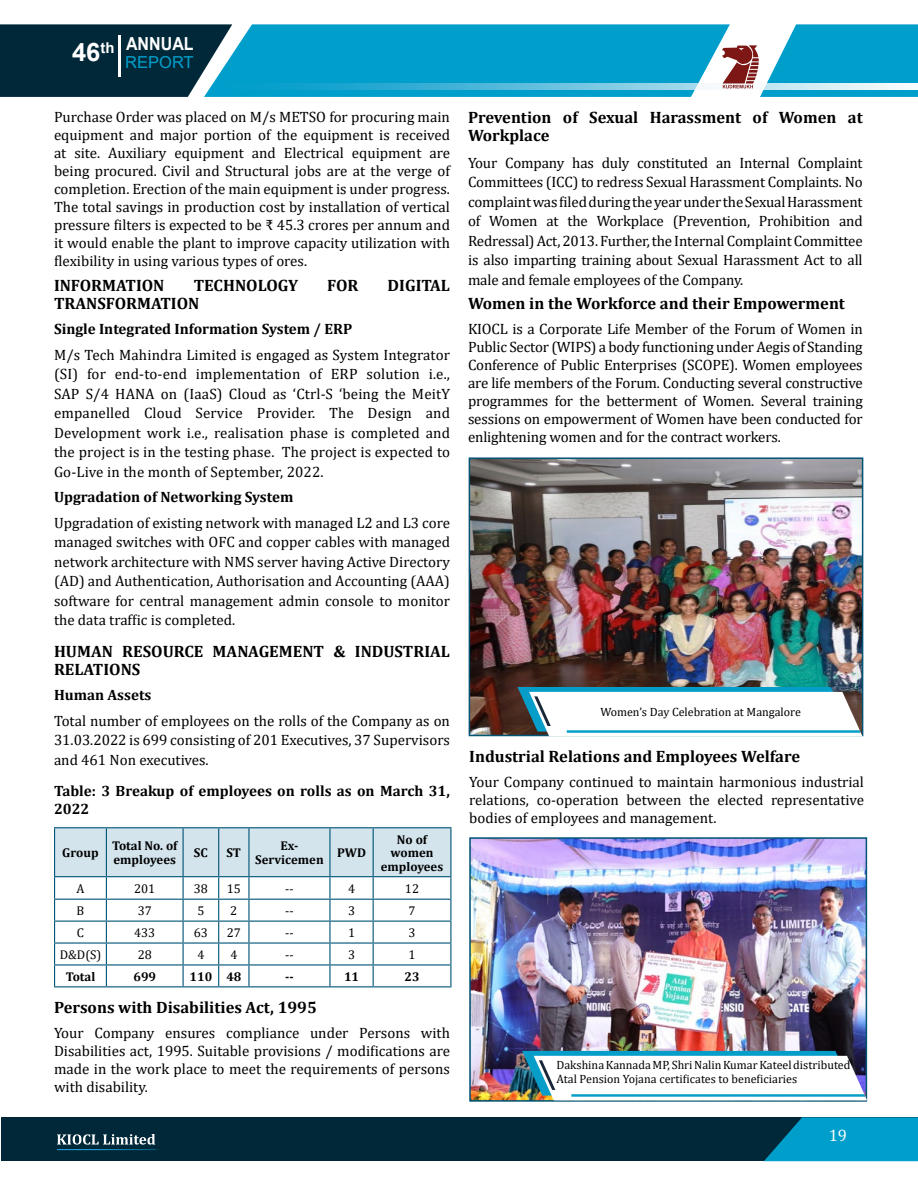
<style>
.page{position:relative;width:918px;height:1188px;background:#fff}
.page>*{position:absolute;margin:0;border:0;box-sizing:border-box;transform-origin:0 0}
.t1{font:700 18px "Arial";color:#fff;scale:.89 1}
.t2{font:700 16.5px/18px "Cambria";color:#000}
.t3{font:16.5px "Arial";color:#009fcb}
.t4{font:16.5px "Cambria";color:#fff}
.t5{font:15px/18px "Cambria";color:#000;text-align:justify}
.t6{font:700 15px/18px "Cambria";color:#000}
.t7{font:700 14.85px "Arial";color:#fff}
.t8{font:700 12.75px/13.5px "Cambria";color:#000;text-align:center}
.t9{font:12.75px "Cambria";color:#000}
.t10{font:12px/13.8px "Cambria";color:#000}
</style>
<div class="page">
<div style="left:0;top:24px;width:204px;height:73px;background:#002839"></div>
<svg style="left:204px;top:24px;width:714px;height:73px;background:#0aa0ca"></svg>
<hr style="left:118px;top:36px;width:2px;height:41px;background:#fff">
<div style="left:1px;top:1117px;width:917px;height:44px;background:#002839"></div>
<svg style="left:764px;top:1117px;width:154px;height:44px;background:#008fb7"></svg>
<svg style="left:57px;top:1134px;width:98px;height:11px"></svg>
<hr style="left:57px;top:1149px;width:108px;height:1px;background:#219cd7">
<svg style="left:211px;top:84px;width:707px;height:6px;background:#65c1de"></svg>
<svg style="left:690px;top:24px;width:108px;height:73px"></svg>
<hr style="left:54px;top:827px;width:52px;height:1px;background:#005476">
<hr style="left:106px;top:827px;width:77px;height:1px;background:#005476">
<hr style="left:183px;top:827px;width:36px;height:1px;background:#005476">
<hr style="left:219px;top:827px;width:30px;height:1px;background:#005476">
<hr style="left:249px;top:827px;width:81px;height:1px;background:#005476">
<hr style="left:330px;top:827px;width:43px;height:1px;background:#005476">
<hr style="left:373px;top:827px;width:78px;height:1px;background:#005476">
<svg style="left:54px;top:828px;width:397px;height:158px"></svg>
<hr style="left:54px;top:986px;width:52px;height:1px;background:#005476">
<hr style="left:106px;top:986px;width:77px;height:1px;background:#005476">
<hr style="left:183px;top:986px;width:36px;height:1px;background:#005476">
<hr style="left:219px;top:986px;width:30px;height:1px;background:#005476">
<hr style="left:249px;top:986px;width:81px;height:1px;background:#005476">
<hr style="left:330px;top:986px;width:43px;height:1px;background:#005476">
<hr style="left:373px;top:986px;width:78px;height:1px;background:#005476">
<img style="left:472px;top:460px;width:388px;height:273px">
<div style="left:469px;top:457px;width:394px;height:279px;border:2px solid #005476"></div>
<svg style="left:518px;top:687px;width:345px;height:50px"></svg>
<img style="left:472px;top:840px;width:392px;height:259px">
<div style="left:469px;top:837px;width:398px;height:265px;border:2px solid #005476"></div>
<svg style="left:522px;top:1051px;width:345px;height:49px"></svg>
<p class="t1" style="left:126px;top:31px;width:77px">ANNUAL</p>
<p class="t7" style="left:100px;top:37px;width:16px">th</p>
<p class="t3" style="left:72px;top:51px;width:123px"><sup>46</sup> REPORT</p>
<p class="t5" style="left:54px;top:108px;width:398px">Purchase Order was placed on M/s METSO for procuring main equipment and major portion of the equipment is received at site. Auxiliary equipment and Electrical equipment are being procured. Civil and Structural jobs are at the verge of completion. Erection of the main equipment is under progress.<br>The total savings in production cost by installation of vertical pressure filters is expected to be ₹ 45.3 crores per annum and it would enable the plant to improve capacity utilization with flexibility in using various types of ores.</p>
<p class="t2" style="left:54px;top:276px;width:112px">INFORMATION</p>
<p class="t2" style="left:194px;top:276px;width:106px">TECHNOLOGY</p>
<p class="t2" style="left:327px;top:276px;width:33px">FOR</p>
<p class="t2" style="left:388px;top:276px;width:64px">DIGITAL</p>
<p class="t2" style="left:54px;top:294px;width:147px">TRANSFORMATION</p>
<p class="t6" style="left:54px;top:319px;width:300px">Single Integrated Information System / ERP</p>
<p class="t5" style="left:54px;top:345px;width:398px;line-height:19.5px">M/s Tech Mahindra Limited is engaged as System Integrator (SI) for end-to-end implementation of ERP solution i.e., SAP S/4 HANA on (IaaS) Cloud as ‘Ctrl-S ‘being the MeitY empanelled Cloud Service Provider. The Design and Development work i.e., realisation phase is completed and the project is in the testing phase. The project is expected to Go-Live in the month of September, 2022.</p>
<p class="t6" style="left:54px;top:487px;width:241px">Upgradation of Networking System</p>
<p class="t5" style="left:54px;top:513px;width:398px;line-height:19.5px">Upgradation of existing network with managed L2 and L3 core managed switches with OFC and copper cables with managed network architecture with NMS server having Active Directory (AD) and Authentication, Authorisation and Accounting (AAA) software for central management admin console to monitor the data traffic is completed.</p>
<p class="t2" style="left:54px;top:642px;width:398px">HUMAN RESOURCE MANAGEMENT &amp; INDUSTRIAL<br>RELATIONS</p>
<p class="t6" style="left:54px;top:685px;width:99px">Human Assets</p>
<p class="t5" style="left:54px;top:711px;width:398px;line-height:19.5px">Total number of employees on the rolls of the Company as on 31.03.2022 is 699 consisting of 201 Executives, 37 Supervisors and 461 Non executives.</p>
<p class="t6" style="left:54px;top:782px;width:397px">Table: 3 Breakup of employees on rolls as on March 31,<br>2022</p>
<p class="t8" style="left:62px;top:846px;width:38px">Group</p>
<p class="t8" style="left:112px;top:839px;width:67px;text-align:left">Total No. of employees</p>
<p class="t8" style="left:194px;top:846px;width:15px">SC</p>
<p class="t8" style="left:227px;top:846px;width:16px">ST</p>
<p class="t8" style="left:255px;top:839px;width:70px">Ex-<br>Servicemen</p>
<p class="t8" style="left:337px;top:846px;width:31px">PWD</p>
<p class="t8" style="left:381px;top:832px;width:64px">No of women employees</p>
<p class="t9" style="left:76px;top:881px;width:9px">A</p>
<p class="t9" style="left:134px;top:881px;width:23px">201</p>
<p class="t9" style="left:194px;top:881px;width:16px">38</p>
<p class="t9" style="left:227px;top:881px;width:16px">15</p>
<p class="t9" style="left:285px;top:881px;width:10px">--</p>
<p class="t9" style="left:348px;top:881px;width:9px">4</p>
<p class="t9" style="left:405px;top:881px;width:16px">12</p>
<p class="t9" style="left:77px;top:903px;width:9px">B</p>
<p class="t9" style="left:138px;top:903px;width:16px">37</p>
<p class="t9" style="left:197px;top:903px;width:9px">5</p>
<p class="t9" style="left:230px;top:903px;width:9px">2</p>
<p class="t9" style="left:285px;top:903px;width:10px">--</p>
<p class="t9" style="left:348px;top:903px;width:9px">3</p>
<p class="t9" style="left:409px;top:903px;width:9px">7</p>
<p class="t9" style="left:77px;top:925px;width:9px">C</p>
<p class="t9" style="left:134px;top:925px;width:23px">433</p>
<p class="t9" style="left:194px;top:925px;width:16px">63</p>
<p class="t9" style="left:227px;top:925px;width:16px">27</p>
<p class="t9" style="left:285px;top:925px;width:10px">--</p>
<p class="t9" style="left:348px;top:925px;width:9px">1</p>
<p class="t9" style="left:409px;top:925px;width:9px">3</p>
<p class="t9" style="left:60px;top:947px;width:43px">D&amp;D(S)</p>
<p class="t9" style="left:138px;top:947px;width:16px">28</p>
<p class="t9" style="left:197px;top:947px;width:9px">4</p>
<p class="t9" style="left:230px;top:947px;width:9px">4</p>
<p class="t9" style="left:285px;top:947px;width:10px">--</p>
<p class="t9" style="left:348px;top:947px;width:9px">3</p>
<p class="t9" style="left:409px;top:947px;width:9px">1</p>
<p class="t8" style="left:66px;top:969px;width:31px">Total</p>
<p class="t8" style="left:133px;top:969px;width:24px">699</p>
<p class="t8" style="left:190px;top:969px;width:53px">110 48</p>
<p class="t8" style="left:285px;top:969px;width:10px">--</p>
<p class="t8" style="left:344px;top:969px;width:17px">11</p>
<p class="t8" style="left:405px;top:969px;width:17px">23</p>
<p class="t2" style="left:54px;top:998px;width:264px">Persons with Disabilities Act, 1995</p>
<p class="t5" style="left:54px;top:1024px;width:398px">Your Company ensures compliance under Persons with Disabilities act, 1995. Suitable provisions / modifications are made in the work place to meet the requirements of persons with disability.</p>
<p class="t2" style="left:468px;top:108px;width:396px">Prevention of Sexual Harassment of Women at<br>Workplace</p>
<p class="t5" style="left:468px;top:153px;width:396px;line-height:19.5px">Your Company has duly constituted an Internal Complaint Committees (ICC) to redress Sexual Harassment Complaints. No complaint was filed during the year under the Sexual Harassment of Women at the Workplace (Prevention, Prohibition and Redressal) Act, 2013. Further, the Internal Complaint Committee is also imparting training about Sexual Harassment Act to all male and female employees of the Company.</p>
<p class="t2" style="left:468px;top:294px;width:379px">Women in the Workforce and their Empowerment</p>
<p class="t5" style="left:468px;top:320px;width:396px">KIOCL is a Corporate Life Member of the Forum of Women in Public Sector (WIPS) a body functioning under Aegis of Standing Conference of Public Enterprises (SCOPE). Women employees are life members of the Forum. Conducting several constructive programmes for the betterment of Women. Several training sessions on empowerment of Women have been conducted for enlightening women and for the contract workers.</p>
<p class="t10" style="left:600px;top:705px;width:202px">Women’s Day Celebration at Mangalore</p>
<p class="t2" style="left:469px;top:747px;width:332px">Industrial Relations and Employees Welfare</p>
<p class="t5" style="left:469px;top:773px;width:396px">Your Company continued to maintain harmonious industrial relations, co-operation between the elected representative bodies of employees and management.</p>
<p class="t10" style="left:557px;top:1058px;width:295px">Dakshina Kannada MP, Shri Nalin Kumar Kateel distributed<br>Atal Pension Yojana certificates to beneficiaries</p>
<p class="t4" style="left:829px;top:1126px;width:20px">19</p>
</div>
